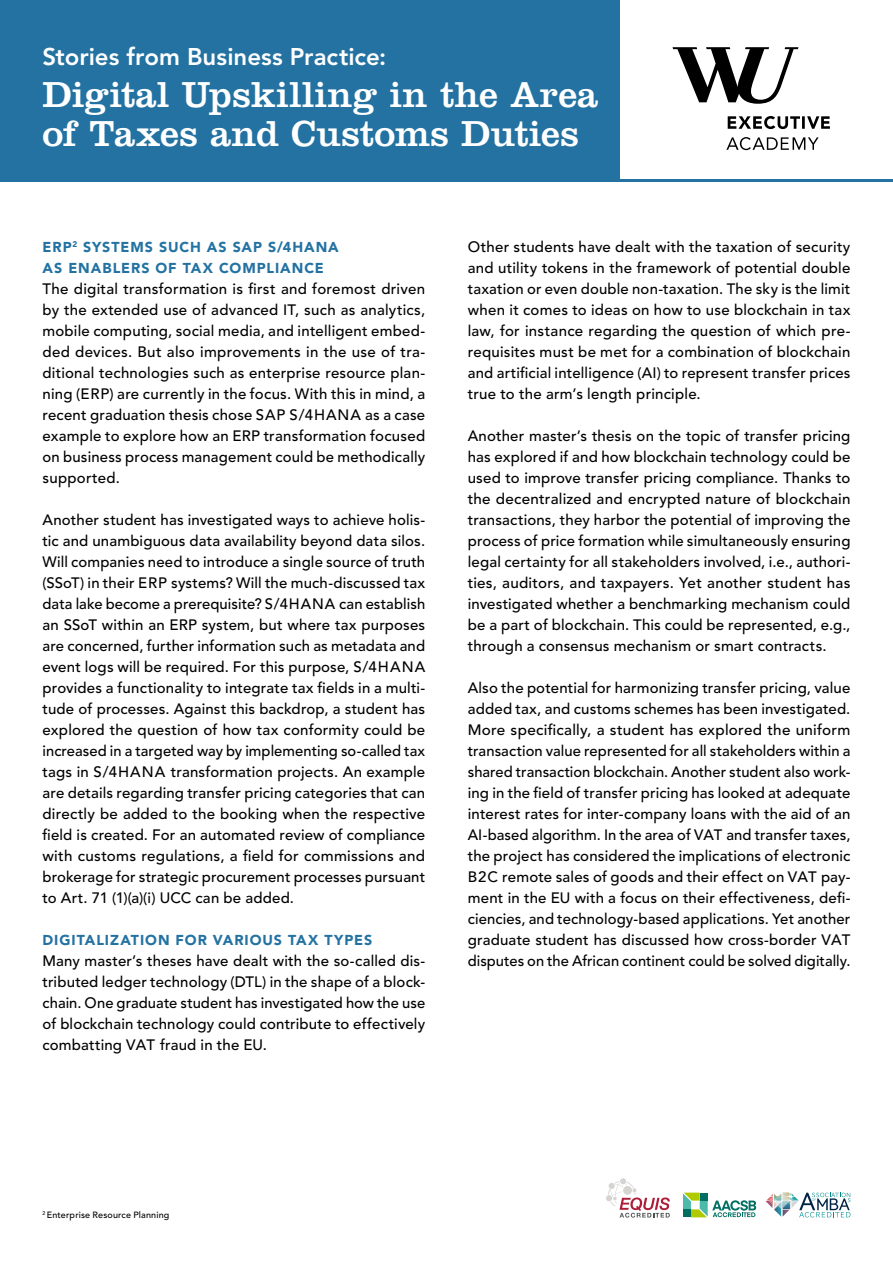
<style>
.page{position:relative;width:893px;height:1263px;background:#fff}
.page>*{position:absolute;margin:0;border:0;box-sizing:border-box;transform-origin:0 0}
.t1{font:37.5px/39px "Clarendon LT Std";letter-spacing:.005em;color:#fff}
.t2{font:800 24px "Avenir LT Std";color:#fff}
.WU17_Copy{font:500 15px/21px "Avenir LT Std";letter-spacing:.01em;color:#000;text-align:justify}
.WU17_Zwiti_1__Versal{font:900 14.25px "Avenir LT Std";letter-spacing:.07em;color:#2372a2}
.WU17_Fußnote_EN{font:500 9px "Avenir LT Std";letter-spacing:.02em;color:#000}
</style>
<div class="page">
<div style="left:0;top:0;width:619px;height:181px;background:#2372a2"></div>
<hr style="left:617px;top:179px;width:276px;height:2px;background:#2372a2">
<svg style="left:673px;top:47px;width:157px;height:103px"></svg>
<svg style="left:683px;top:1192px;width:73px;height:25px"></svg>
<svg style="left:765px;top:1192px;width:85px;height:25px"></svg>
<svg style="left:606px;top:1178px;width:64px;height:39px"></svg>
<p class="t2" style="left:42px;top:42px;width:346px">Stories from Business Practice:</p>
<p class="t1" style="left:42px;top:74px;width:557px">Digital Upskilling in the Area of Taxes and Customs Duties</p>
<p class="WU17_Zwiti_1__Versal" style="left:43px;top:238px;width:298px">ERP<sup>2</sup> SYSTEMS SUCH AS SAP S/4HANA</p>
<p class="WU17_Zwiti_1__Versal" style="left:43px;top:259px;width:283px">AS ENABLERS OF TAX COMPLIANCE</p>
<p class="WU17_Copy" style="left:43px;top:279px;width:384px">The digital transformation is first and foremost driven by the extended use of advanced IT, such as analytics, mobile computing, social media, and intelligent embed&shy;ded devices. But also improvements in the use of tra&shy;ditional technologies such as enterprise resource plan&shy;ning (ERP) are currently in the focus. With this in mind, a recent graduation thesis chose SAP S/4HANA as a case example to explore how an ERP transformation focused on business process management could be methodically supported.</p>
<p class="WU17_Copy" style="left:43px;top:510px;width:384px">Another student has investigated ways to achieve holis&shy;tic and unambiguous data availability beyond data silos.<br>Will companies need to introduce a single source of truth (SSoT) in their ERP systems? Will the much-discussed tax data lake become a prerequisite? S/4HANA can establish an SSoT within an ERP system, but where tax purposes are concerned, further information such as metadata and event logs will be required. For this purpose, S/4HANA provides a functionality to integrate tax fields in a multi&shy;tude of processes. Against this backdrop, a student has explored the question of how tax conformity could be increased in a targeted way by implementing so-called tax tags in S/4HANA transformation projects. An example are details regarding transfer pricing categories that can directly be added to the booking when the respective field is created. For an automated review of compliance with customs regulations, a field for commissions and brokerage for strategic procurement processes pursuant to Art. 71 (1)(a)(i) UCC can be added.</p>
<p class="WU17_Zwiti_1__Versal" style="left:43px;top:931px;width:331px">DIGITALIZATION FOR VARIOUS TAX TYPES</p>
<p class="WU17_Copy" style="left:43px;top:951px;width:384px">Many master’s theses have dealt with the so-called dis&shy;tributed ledger technology (DTL) in the shape of a block&shy;chain. One graduate student has investigated how the use of blockchain technology could contribute to effectively combatting VAT fraud in the EU.</p>
<p class="WU17_Copy" style="left:468px;top:237px;width:384px">Other students have dealt with the taxation of security and utility tokens in the framework of potential double taxation or even double non-taxation. The sky is the limit when it comes to ideas on how to use blockchain in tax law, for instance regarding the question of which pre&shy;requisites must be met for a combination of blockchain and artificial intelligence (AI) to represent transfer prices true to the arm’s length principle.</p>
<p class="WU17_Copy" style="left:468px;top:426px;width:384px">Another master’s thesis on the topic of transfer pricing has explored if and how blockchain technology could be used to improve transfer pricing compliance. Thanks to the decentralized and encrypted nature of blockchain transactions, they harbor the potential of improving the process of price formation while simultaneously ensuring legal certainty for all stakeholders involved, i.e., authori&shy;ties, auditors, and taxpayers. Yet another student has investigated whether a benchmarking mechanism could be a part of blockchain. This could be represented, e.g., through a consensus mechanism or smart contracts.</p>
<p class="WU17_Copy" style="left:468px;top:678px;width:384px">Also the potential for harmonizing transfer pricing, value added tax, and customs schemes has been investigated.<br>More specifically, a student has explored the uniform transaction value represented for all stakeholders within a shared transaction blockchain. Another student also work&shy;ing in the field of transfer pricing has looked at adequate interest rates for inter-company loans with the aid of an AI-based algorithm. In the area of VAT and transfer taxes, the project has considered the implications of electronic B2C remote sales of goods and their effect on VAT pay&shy;ment in the EU with a focus on their effectiveness, defi&shy;ciencies, and technology-based applications. Yet another graduate student has discussed how cross-border VAT disputes on the African continent could be solved digitally.</p>
<p class="WU17_Fußnote_EN" style="left:43px;top:1210px;width:128px"><sup>2</sup> Enterprise Resource Planning</p>
</div>
